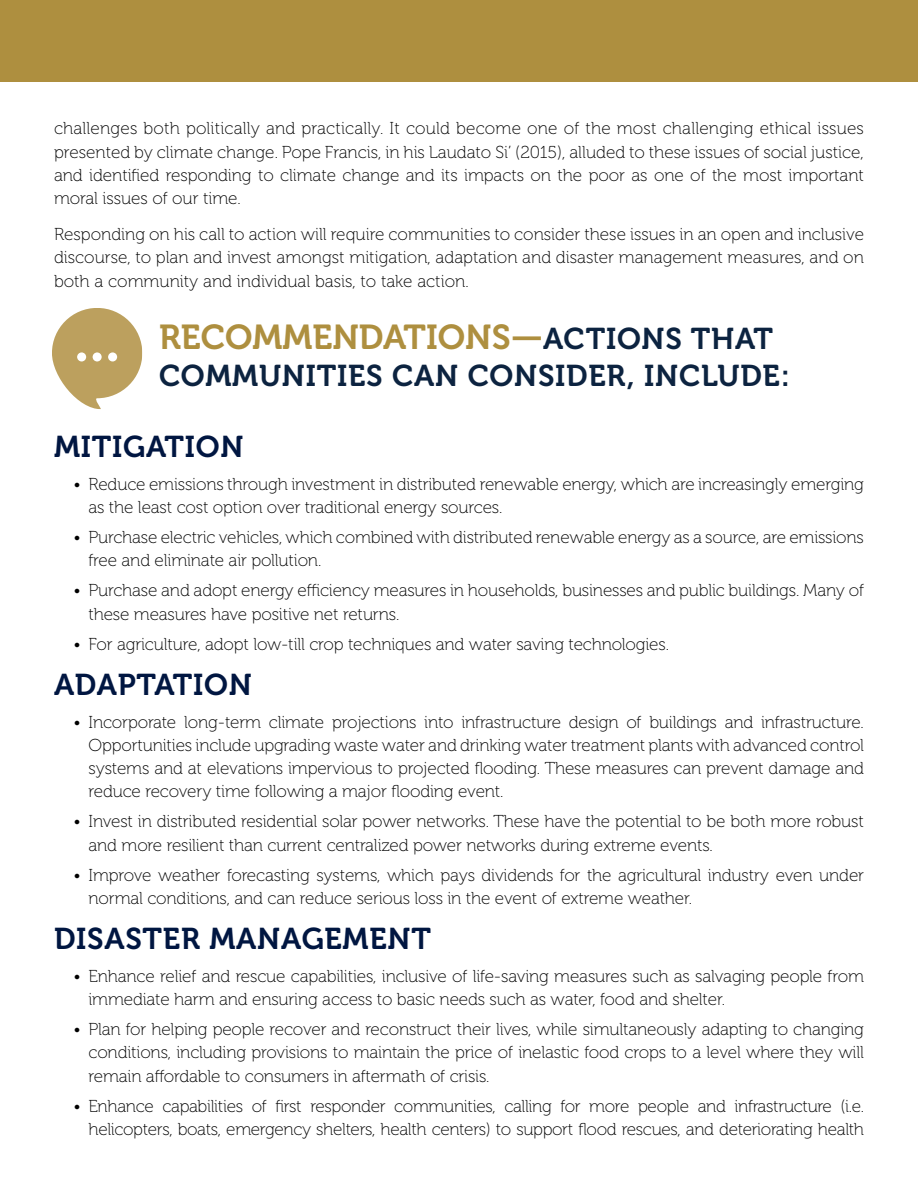
<style>
.page{position:relative;width:918px;height:1188px;background:#fff}
.page>*{position:absolute;margin:0;border:0;box-sizing:border-box;transform-origin:0 0}
.t1{font:34.5px "Museo 700";color:#ae8f3f}
.t2{font:30px "Museo 700";letter-spacing:.025em;color:#001641}
.t3{font:30px "Museo 700";letter-spacing:.025em;color:#0c2340}
.t4{font:17.25px/23.2px "Museo 100";letter-spacing:-.01em;color:#000}
.s1{font-size:37.5px}
.s2{font-size:30px;color:#0c2340}
</style>
<div class="page">
<div style="left:0;top:0;width:918px;height:81px;background:#ae8f3f"></div>
<svg style="left:52px;top:308px;width:90px;height:101px"></svg>
<p class="t4" style="left:54px;top:117px;width:812px;text-align:justify">challenges both politically and practically. It could become one of the most challenging ethical issues presented by climate change. Pope Francis, in his Laudato Si’ (2015), alluded to these issues of social justice, and identified responding to climate change and its impacts on the poor as one of the most important moral issues of our time.</p>
<p class="t4" style="left:54px;top:223px;width:812px;text-align:justify">Responding on his call to action will require communities to consider these issues in an open and inclusive discourse, to plan and invest amongst mitigation, adaptation and disaster management measures, and on both a community and individual basis, to take action.</p>
<h1 class="t1" style="left:159px;top:318px;width:616px">RECOMMENDATIONS<span class="s1">—</span><span class="s2">ACTIONS THAT</span></h1>
<h2 class="t3" style="left:159px;top:359px;width:632px">COMMUNITIES CAN CONSIDER, INCLUDE:</h2>
<h2 class="t2" style="left:54px;top:430px;width:191px">MITIGATION</h2>
<p class="t4" style="left:89px;top:473px;width:777px;text-indent:-15px">• Reduce emissions through investment in distributed renewable energy, which are increasingly emerging as the least cost option over traditional energy sources.</p>
<p class="t4" style="left:89px;top:526px;width:777px;text-indent:-15px">• Purchase electric vehicles, which combined with distributed renewable energy as a source, are emissions free and eliminate air pollution.</p>
<p class="t4" style="left:89px;top:579px;width:777px;text-indent:-15px">• Purchase and adopt energy efficiency measures in households, businesses and public buildings. Many of these measures have positive net returns.</p>
<p class="t4" style="left:74px;top:632px;width:597px">• For agriculture, adopt low-till crop techniques and water saving technologies.</p>
<h2 class="t2" style="left:54px;top:668px;width:199px">ADAPTATION</h2>
<p class="t4" style="left:89px;top:710px;width:777px;text-align:justify;text-indent:-15px">• Incorporate long-term climate projections into infrastructure design of buildings and infrastructure.<br>Opportunities include upgrading waste water and drinking water treatment plants with advanced control systems and at elevations impervious to projected flooding. These measures can prevent damage and reduce recovery time following a major flooding event.</p>
<p class="t4" style="left:89px;top:810px;width:777px;text-indent:-15px">• Invest in distributed residential solar power networks. These have the potential to be both more robust and more resilient than current centralized power networks during extreme events.</p>
<p class="t4" style="left:89px;top:863px;width:777px;text-indent:-15px">• Improve weather forecasting systems, which pays dividends for the agricultural industry even under normal conditions, and can reduce serious loss in the event of extreme weather.</p>
<h2 class="t2" style="left:54px;top:922px;width:379px">DISASTER MANAGEMENT</h2>
<p class="t4" style="left:89px;top:965px;width:777px;text-indent:-15px">• Enhance relief and rescue capabilities, inclusive of life-saving measures such as salvaging people from immediate harm and ensuring access to basic needs such as water, food and shelter.</p>
<p class="t4" style="left:89px;top:1018px;width:777px;text-align:justify;text-indent:-15px">• Plan for helping people recover and reconstruct their lives, while simultaneously adapting to changing conditions, including provisions to maintain the price of inelastic food crops to a level where they will remain affordable to consumers in aftermath of crisis.</p>
<p class="t4" style="left:74px;top:1094px;width:792px;text-align:right">• Enhance capabilities of first responder communities, calling for more people and infrastructure (i.e. helicopters, boats, emergency shelters, health centers) to support flood rescues, and deteriorating health</p>
</div>
